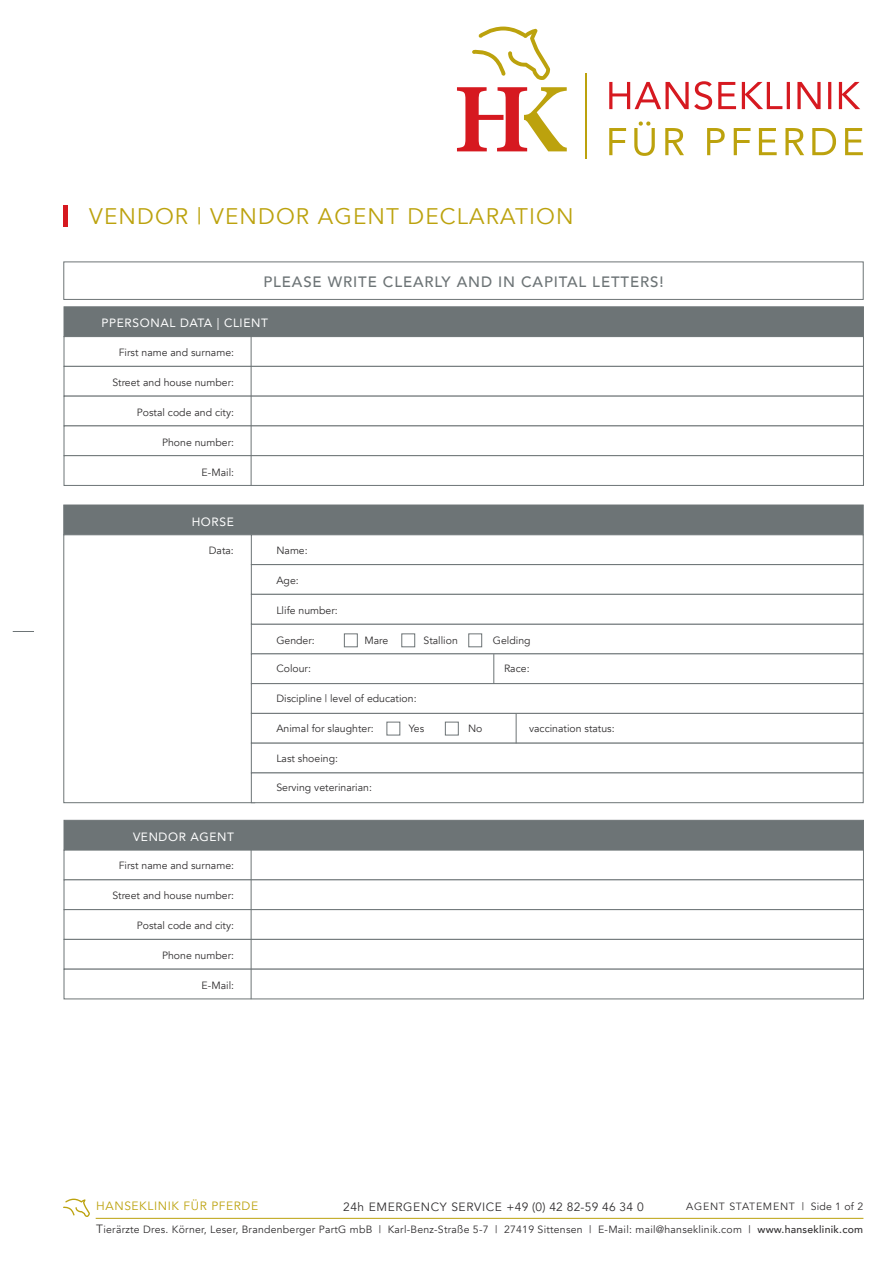
<style>
.page{position:relative;width:893px;height:1263px;background:#fff}
.page>*{position:absolute;margin:0;border:0;box-sizing:border-box;transform-origin:0 0}
.t1{font:22.5px "Avenir";letter-spacing:.05em;color:#bca20d}
.t2{font:500 15px "Avenir";letter-spacing:.06em;color:#6d7476}
.t3{font:12px "Avenir";letter-spacing:.05em;color:#312f30}
.t4{font:12px "Avenir";letter-spacing:.05em;color:#fff}
.t5{font:12px "Avenir";letter-spacing:.05em;color:#bca20d}
.t6{font:10.5px "Avenir";color:#312f30}
.t7{font:10.5px "Avenir";letter-spacing:.025em;color:#312f30}
.t8{font:10.5px "Avenir";letter-spacing:.07em;color:#312f30}
.s1{font-size:12px}
.s2{font-weight:500}
</style>
<div class="page">
<svg style="left:457px;top:27px;width:110px;height:124px"></svg>
<hr style="left:585px;top:74px;width:2px;height:85px;background:#bca20d">
<svg style="left:609px;top:81px;width:251px;height:29px"></svg>
<svg style="left:609px;top:121px;width:254px;height:35px"></svg>
<svg style="left:13px;top:631px;width:21px;height:1px"></svg>
<hr style="left:96px;top:1218px;width:767px;height:1px;background:#bca20d">
<svg style="left:63px;top:1198px;width:33px;height:20px"></svg>
<hr style="left:64px;top:205px;width:4px;height:21px;background:#d61920">
<div style="left:64px;top:307px;width:800px;height:30px;background:#6d7476"></div>
<div style="left:64px;top:820px;width:800px;height:30px;background:#6d7476"></div>
<div style="left:64px;top:336px;width:800px;height:31px;background:#fff;border:1px solid #6d7476"></div>
<div style="left:64px;top:850px;width:800px;height:30px;background:#fff;border:1px solid #6d7476"></div>
<div style="left:64px;top:366px;width:800px;height:30px;background:#fff;border:1px solid #6d7476"></div>
<div style="left:64px;top:396px;width:800px;height:30px;background:#fff;border:1px solid #6d7476"></div>
<div style="left:64px;top:909px;width:800px;height:30px;background:#fff;border:1px solid #6d7476"></div>
<div style="left:64px;top:939px;width:800px;height:30px;background:#fff;border:1px solid #6d7476"></div>
<div style="left:64px;top:455px;width:800px;height:31px;background:#fff;border:1px solid #6d7476"></div>
<div style="left:64px;top:969px;width:800px;height:30px;background:#fff;border:1px solid #6d7476"></div>
<hr style="left:251px;top:335px;width:1px;height:151px;background:#6d7476">
<hr style="left:251px;top:849px;width:1px;height:150px;background:#6d7476">
<div style="left:64px;top:505px;width:799px;height:30px;background:#6d7476"></div>
<div style="left:64px;top:534px;width:191px;height:269px;background:#fff;border:1px solid #6d7476"></div>
<div style="left:251px;top:564px;width:612px;height:30px;background:#fff"></div>
<div style="left:251px;top:624px;width:612px;height:30px;background:#fff;border:1px solid #6d7476"></div>
<div style="left:251px;top:534px;width:612px;height:31px;background:#fff;border:1px solid #6d7476"></div>
<div style="left:251px;top:594px;width:612px;height:30px;background:#fff;border:1px solid #6d7476"></div>
<div style="left:251px;top:654px;width:612px;height:30px;background:#fff"></div>
<div style="left:251px;top:683px;width:612px;height:31px;background:#fff;border:1px solid #6d7476"></div>
<div style="left:251px;top:713px;width:612px;height:30px;background:#fff;border:1px solid #6d7476"></div>
<div style="left:251px;top:743px;width:612px;height:30px;background:#fff;border:1px solid #6d7476"></div>
<div style="left:251px;top:773px;width:612px;height:30px;background:#fff;border:1px solid #6d7476"></div>
<div style="left:344px;top:634px;width:14px;height:13px;border:1px solid #6d7476"></div>
<div style="left:387px;top:722px;width:13px;height:13px;border:1px solid #6d7476"></div>
<div style="left:402px;top:634px;width:13px;height:13px;border:1px solid #6d7476"></div>
<div style="left:445px;top:722px;width:14px;height:13px;border:1px solid #6d7476"></div>
<div style="left:468px;top:634px;width:14px;height:13px;border:1px solid #6d7476"></div>
<hr style="left:494px;top:654px;width:1px;height:30px;background:#6d7476">
<svg style="left:516px;top:714px;width:1px;height:29px"></svg>
<div style="left:63px;top:261px;width:801px;height:39px;background:#fff;border:1px solid #6d7476"></div>
<h1 class="t1" style="left:89px;top:203px;width:486px">VENDOR | VENDOR AGENT DECLARATION</h1>
<h2 class="t2" style="left:263px;top:269px;width:402px">PLEASE WRITE CLEARLY AND IN CAPITAL LETTERS!</h2>
<p class="t4" style="left:102px;top:313px;width:168px">PPERSONAL DATA | CLIENT</p>
<p class="t6" style="left:119px;top:346px;width:117px">First name and surname:</p>
<p class="t6" style="left:112px;top:376px;width:123px">Street and house number:</p>
<p class="t6" style="left:137px;top:406px;width:99px">Postal code and city:</p>
<p class="t6" style="left:162px;top:436px;width:73px">Phone number:</p>
<p class="t6" style="left:202px;top:466px;width:34px">E-Mail:</p>
<p class="t4" style="left:192px;top:512px;width:44px">HORSE</p>
<p class="t6" style="left:209px;top:544px;width:27px">Data:</p>
<p class="t6" style="left:276px;top:544px;width:33px">Name:</p>
<p class="t6" style="left:276px;top:574px;width:24px">Age:</p>
<p class="t6" style="left:276px;top:604px;width:63px">Llife number:</p>
<p class="t6" style="left:276px;top:634px;width:40px">Gender:</p>
<p class="t6" style="left:364px;top:634px;width:25px">Mare</p>
<p class="t6" style="left:423px;top:634px;width:36px">Stallion</p>
<p class="t6" style="left:493px;top:634px;width:39px">Gelding</p>
<p class="t6" style="left:276px;top:662px;width:36px">Colour:</p>
<p class="t6" style="left:504px;top:662px;width:27px">Race:</p>
<p class="t6" style="left:276px;top:692px;width:142px">Discipline | level of education:</p>
<p class="t6" style="left:276px;top:722px;width:99px">Animal for slaughter:</p>
<p class="t6" style="left:409px;top:722px;width:17px">Yes</p>
<p class="t6" style="left:468px;top:722px;width:16px">No</p>
<p class="t6" style="left:529px;top:722px;width:87px">vaccination status:</p>
<p class="t6" style="left:276px;top:752px;width:63px">Last shoeing:</p>
<p class="t6" style="left:276px;top:781px;width:97px">Serving veterinarian:</p>
<p class="t4" style="left:133px;top:827px;width:103px">VENDOR AGENT</p>
<p class="t6" style="left:119px;top:859px;width:117px">First name and surname:</p>
<p class="t6" style="left:112px;top:889px;width:123px">Street and house number:</p>
<p class="t6" style="left:137px;top:919px;width:99px">Postal code and city:</p>
<p class="t6" style="left:162px;top:949px;width:73px">Phone number:</p>
<p class="t6" style="left:202px;top:979px;width:34px">E-Mail:</p>
<p class="t5" style="left:96px;top:1199px;width:163px">HANSEKLINIK FÜR PFERDE</p>
<p class="t7" style="left:96px;top:1223px;width:768px"><span class="s1">T</span>ierärzte Dres. Körner, Leser, Brandenberger PartG mbB | Karl-Benz-Straße 5-7 | 27419 Sittensen | E-Mail: mail@hanseklinik.com | <span class="s2">www.hanseklinik.com</span></p>
<p class="t3" style="left:343px;top:1200px;width:302px">24h EMERGENCY SERVICE +49 (0) 42 82-59 46 34 0</p>
<p class="t8" style="left:686px;top:1200px;width:178px">AGENT STATEMENT | Side 1 of 2</p>
</div>
